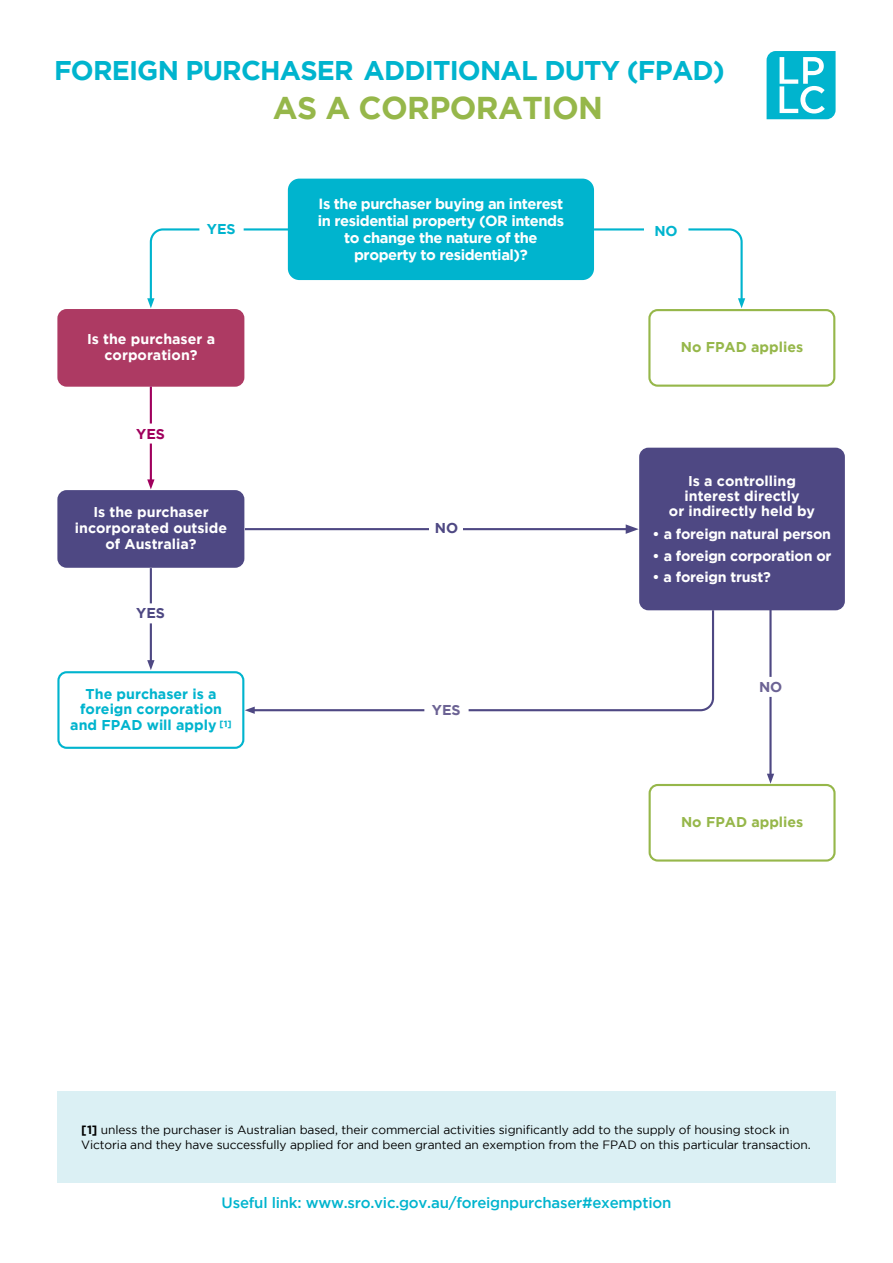
<style>
.page{position:relative;width:893px;height:1263px;background:#fff}
.page>*{position:absolute;margin:0;border:0;box-sizing:border-box;transform-origin:0 0}
.t1{font:700 31.5px "Gotham";letter-spacing:-.02em;color:#96b74a}
.t2{font:700 27px "Gotham";letter-spacing:-.03em;color:#00b4ce}
.t3{font:500 15px "Gotham";letter-spacing:-.015em;color:#00b4ce}
.t4{font:700 14.7px/17.1px "Gotham";letter-spacing:-.03em;color:#fff;text-align:center}
.t5{font:700 14.25px/15.6px "Gotham";color:#fff;text-align:center}
.t6{font:700 14.25px/15.6px "Gotham";color:#00b4ce;text-align:center}
.t7{font:700 14.25px "Gotham";letter-spacing:-.02em;color:#fff}
.t8{font:700 14.25px "Gotham";color:#96b74a}
.t9{font:700 14.25px "Gotham";color:#4e4883}
.t10{font:700 14.25px "Gotham";color:#6c6394}
.t11{font:700 14.25px "Gotham";color:#a0005d}
.t12{font:12px/15px "Gotham";letter-spacing:-.01em;color:#000}
.s1{font-weight:700}
</style>
<div class="page">
<div style="left:288px;top:179px;width:306px;height:101px;background:#00b4ce;border-radius:11px"></div>
<div style="left:58px;top:310px;width:185px;height:76px;background:#ad3a63;border-radius:8px"></div>
<div style="left:57px;top:309px;width:187px;height:78px;border:2px solid #ad3a63;border-radius:8px"></div>
<div style="left:648px;top:309px;width:187px;height:78px;border:2px solid #96b74a;border-radius:8px"></div>
<svg style="left:592px;top:228px;width:153px;height:80px"></svg>
<svg style="left:147px;top:227px;width:145px;height:81px"></svg>
<hr style="left:150px;top:387px;width:2px;height:94px;background:#a0005d">
<svg style="left:147px;top:479px;width:8px;height:10px"></svg>
<hr style="left:150px;top:568px;width:2px;height:94px;background:#4e4883">
<svg style="left:147px;top:660px;width:8px;height:10px"></svg>
<div style="left:199px;top:219px;width:45px;height:20px;background:#fff;border-radius:3px"></div>
<div style="left:644px;top:225px;width:44px;height:16px;background:#fff"></div>
<div style="left:129px;top:423px;width:44px;height:20px;background:#fff;border-radius:3px"></div>
<div style="left:129px;top:603px;width:44px;height:20px;background:#fff;border-radius:3px"></div>
<div style="left:58px;top:491px;width:185px;height:76px;background:#4e4883;border-radius:8px"></div>
<div style="left:57px;top:490px;width:187px;height:78px;border:2px solid #4e4883;border-radius:8px"></div>
<div style="left:649px;top:784px;width:187px;height:77px;border:2px solid #96b74a;border-radius:8px"></div>
<hr style="left:245px;top:528px;width:385px;height:2px;background:#4e4883">
<svg style="left:626px;top:524px;width:13px;height:10px"></svg>
<div style="left:430px;top:523px;width:33px;height:17px;background:#fff"></div>
<div style="left:57px;top:1091px;width:779px;height:91px;background:#dbf0f4"></div>
<div style="left:640px;top:449px;width:204px;height:160px;background:#4e4883;border-radius:8px"></div>
<div style="left:639px;top:448px;width:206px;height:162px;border:2px solid #4e4883;border-radius:8px"></div>
<div style="left:57px;top:671px;width:187px;height:78px;border:2px solid #00b4ce;border-radius:8px"></div>
<svg style="left:255px;top:608px;width:460px;height:104px"></svg>
<svg style="left:245px;top:706px;width:10px;height:8px"></svg>
<hr style="left:769px;top:610px;width:3px;height:166px;background:#4e4883">
<svg style="left:767px;top:774px;width:7px;height:10px"></svg>
<div style="left:749px;top:677px;width:44px;height:20px;background:#fff;border-radius:3px"></div>
<div style="left:424px;top:699px;width:45px;height:20px;background:#fff;border-radius:3px"></div>
<svg style="left:767px;top:51px;width:69px;height:68px"></svg>
<h2 class="t2" style="left:54px;top:55px;width:672px">FOREIGN PURCHASER ADDITIONAL DUTY (FPAD)</h2>
<h1 class="t1" style="left:273px;top:89px;width:332px">AS A CORPORATION</h1>
<p class="t4" style="left:318px;top:194px;width:248px">Is the purchaser buying an interest in residential property (OR intends to change the nature of the property to residential)?</p>
<p class="t6" style="left:207px;top:221px;width:30px">YES</p>
<p class="t6" style="left:654px;top:222px;width:25px">NO</p>
<p class="t5" style="left:87px;top:331px;width:130px">Is the purchaser a corporation?</p>
<p class="t8" style="left:681px;top:339px;width:124px">No FPAD applies</p>
<p class="t11" style="left:136px;top:425px;width:30px">YES</p>
<p class="t5" style="left:75px;top:504px;width:154px">Is the purchaser incorporated outside of Australia?</p>
<p class="t9" style="left:136px;top:605px;width:30px">YES</p>
<p class="t6" style="left:70px;top:685px;width:163px">The purchaser is a foreign corporation and FPAD will apply <sup>[1]</sup></p>
<p class="t9" style="left:435px;top:520px;width:25px">NO</p>
<p class="t10" style="left:432px;top:701px;width:30px">YES</p>
<p class="t5" style="left:669px;top:473px;width:148px;line-height:15px">Is a controlling interest directly<br>or indirectly held by</p>
<p class="t7" style="left:653px;top:526px;width:180px">• a foreign natural person</p>
<p class="t7" style="left:653px;top:547px;width:180px">• a foreign corporation or</p>
<p class="t5" style="left:653px;top:569px;width:120px">• a foreign trust?</p>
<p class="t10" style="left:759px;top:679px;width:25px">NO</p>
<p class="t8" style="left:681px;top:814px;width:124px">No FPAD applies</p>
<p class="t12" style="left:81px;top:1122px;width:731px"><span class="s1">[1]</span> unless the purchaser is Australian based, their commercial activities significantly add to the supply of housing stock in<br>Victoria and they have successfully applied for and been granted an exemption from the FPAD on this particular transaction.</p>
<p class="t3" style="left:222px;top:1194px;width:451px">Useful link: www.sro.vic.gov.au/foreignpurchaser#exemption</p>
</div>
